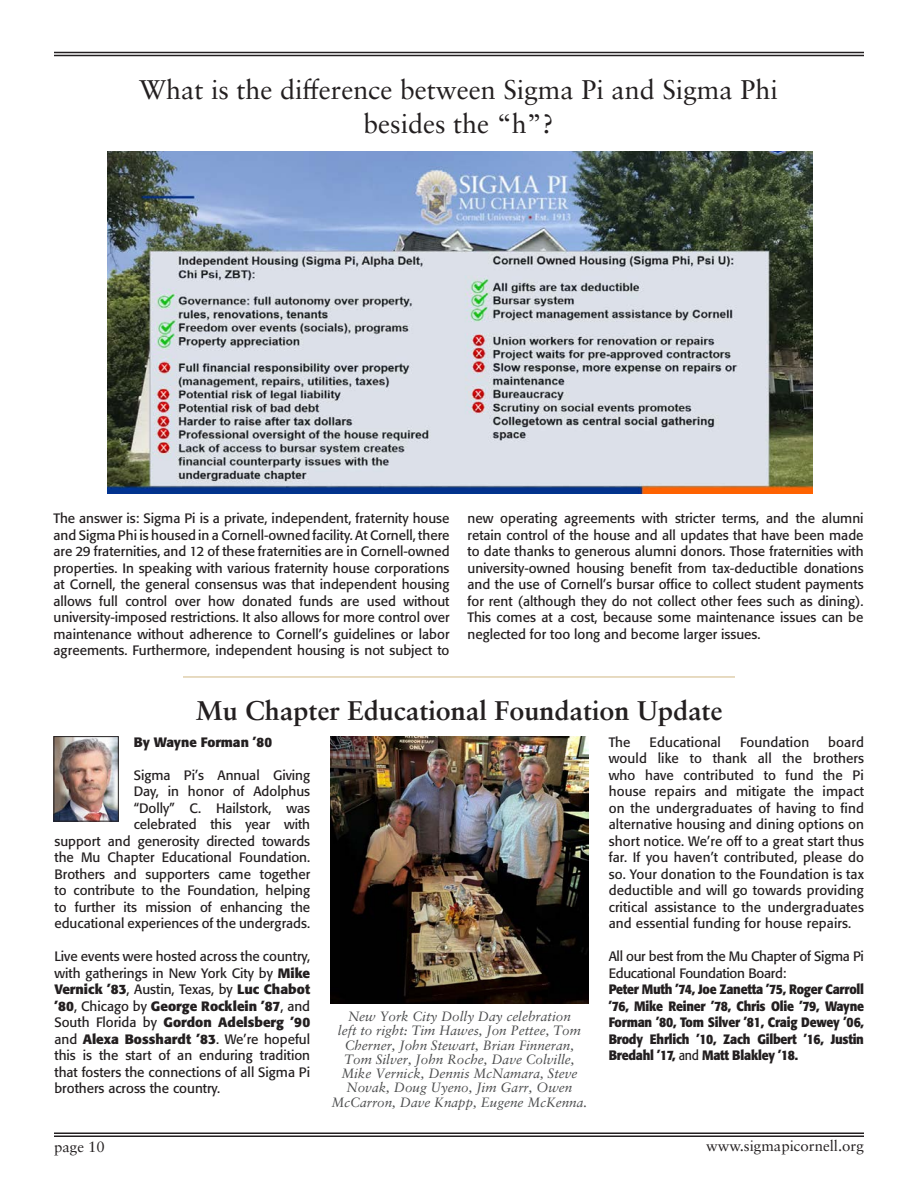
<style>
.page{position:relative;width:918px;height:1188px;background:#fff}
.page>*{position:absolute;margin:0;border:0;box-sizing:border-box;transform-origin:0 0}
.headline{font:27px/34.5px "Sabon LT Pro";color:#231f20;text-align:center}
.headline-2{font:700 27px "Sabon LT Pro";color:#231f20}
.t1{font:15px "Sabon LT Pro";color:#231f20}
.paragraph{font:13.5px/16.5px "Formata";color:#231f20;text-align:justify}
.t2{font:italic 13.5px/14.2px "Sabon LT Pro";color:#4b4c4d;text-align:center}
.paragraph-2{font:700 13.5px/16.5px "Formata";letter-spacing:-.02em;color:#231f20;text-align:justify;scale:.91 1}
.paragraph-3{font:13.5px/16.5px "Formata";letter-spacing:-.02em;color:#231f20}
.byline{font:700 13.5px "Formata";color:#231f20}
.s1{font-weight:700}
.s2{font-weight:400}
</style>
<div class="page">
<hr style="left:54px;top:52px;width:810px;height:1px;background:#231f20">
<hr style="left:54px;top:55px;width:810px;height:1px;background:#231f20">
<hr style="left:54px;top:1133px;width:810px;height:1px;background:#231f20">
<hr style="left:54px;top:1136px;width:810px;height:1px;background:#231f20">
<img style="left:108px;top:151px;width:704px;height:342px">
<hr style="left:183px;top:677px;width:552px;height:1px;background:#d1b785">
<img style="left:330px;top:736px;width:258px;height:267px">
<img style="left:56px;top:738px;width:61px;height:82px">
<div style="left:54px;top:736px;width:65px;height:86px;border:1px solid #231f20"></div>
<p class="headline" style="left:139px;top:71px;width:640px">What is the difference between Sigma Pi and Sigma Phi besides the “h”?</p>
<p class="paragraph" style="left:54px;top:510px;width:398px">The answer is: Sigma Pi is a private, independent, fraternity house and Sigma Phi is housed in a Cornell-owned facility. At Cornell, there are 29 fraternities, and 12 of these fraternities are in Cornell-owned properties. In speaking with various fraternity house corporations at Cornell, the general consensus was that independent housing allows full control over how donated funds are used without university-imposed restrictions. It also allows for more control over maintenance without adherence to Cornell’s guidelines or labor agreements. Furthermore, independent housing is not subject to</p>
<p class="paragraph" style="left:468px;top:510px;width:398px">new operating agreements with stricter terms, and the alumni retain control of the house and all updates that have been made to date thanks to generous alumni donors. Those fraternities with university-owned housing benefit from tax-deductible donations and the use of Cornell’s bursar office to collect student payments for rent (although they do not collect other fees such as dining).<br>This comes at a cost, because some maintenance issues can be neglected for too long and become larger issues.</p>
<p class="headline-2" style="left:196px;top:693px;width:528px">Mu Chapter Educational Foundation Update</p>
<p class="byline" style="left:134px;top:734px;width:140px">By Wayne Forman ’80</p>
<p class="paragraph" style="left:54px;top:767px;width:257px;text-align:right">Sigma Pi’s Annual Giving<br>Day, in honor of Adolphus<br>“Dolly” C. Hailstork, was<br>celebrated this year with<br>support and generosity directed towards the Mu Chapter Educational Foundation.<br>Brothers and supporters came together to contribute to the Foundation, helping to further its mission of enhancing the educational experiences of the undergrads.</p>
<p class="paragraph" style="left:54px;top:948px;width:257px">Live events were hosted across the country, with gatherings in New York City by <span class="s1">Mike Vernick ’83</span>, Austin, Texas, by <span class="s1">Luc Chabot ’80</span>, Chicago by <span class="s1">George Rocklein ’87</span>, and South Florida by <span class="s1">Gordon Adelsberg ’90 </span>and <span class="s1">Alexa Bosshardt ’83</span>. We’re hopeful this is the start of an enduring tradition that fosters the connections of all Sigma Pi brothers across the country.</p>
<p class="paragraph" style="left:609px;top:734px;width:257px;text-indent:220px">board would like to thank all the brothers who have contributed to fund the Pi house repairs and mitigate the impact on the undergraduates of having to find alternative housing and dining options on short notice. We’re off to a great start thus far. If you haven’t contributed, please do so. Your donation to the Foundation is tax deductible and will go towards providing critical assistance to the undergraduates and essential funding for house repairs.</p>
<p class="paragraph-3" style="left:609px;top:948px;width:257px">All our best from the Mu Chapter of Sigma Pi<br>Educational Foundation Board:</p>
<p class="paragraph-2" style="left:609px;top:981px;width:282px">Peter Muth ’74, Joe Zanetta ’75, Roger Carroll ’76, Mike Reiner ’78, Chris Olie ’79, Wayne Forman ’80, Tom Silver ’81, Craig Dewey ’06, Brody Ehrlich ’10, Zach Gilbert ’16, Justin Bredahl ’17, <span class="s2">and</span> Matt Blakley ’18.</p>
<p class="paragraph" style="left:609px;top:734px;width:23px">The</p>
<p class="paragraph" style="left:650px;top:734px;width:73px">Educational</p>
<p class="paragraph" style="left:740px;top:734px;width:71px">Foundation</p>
<p class="t2" style="left:332px;top:1009px;width:257px">New York City Dolly Day celebration<br>left to right: Tim Hawes, Jon Pettee, Tom Cherner, John Stewart, Brian Finneran, Tom Silver, John Roche, Dave Colville, Mike Vernick, Dennis McNamara, Steve Novak, Doug Uyeno, Jim Garr, Owen McCarron, Dave Knapp, Eugene McKenna.</p>
<p class="t1" style="left:54px;top:1137px;width:52px">page 10</p>
<p class="t1" style="left:706px;top:1136px;width:159px">www.sigmapicornell.org</p>
</div>
